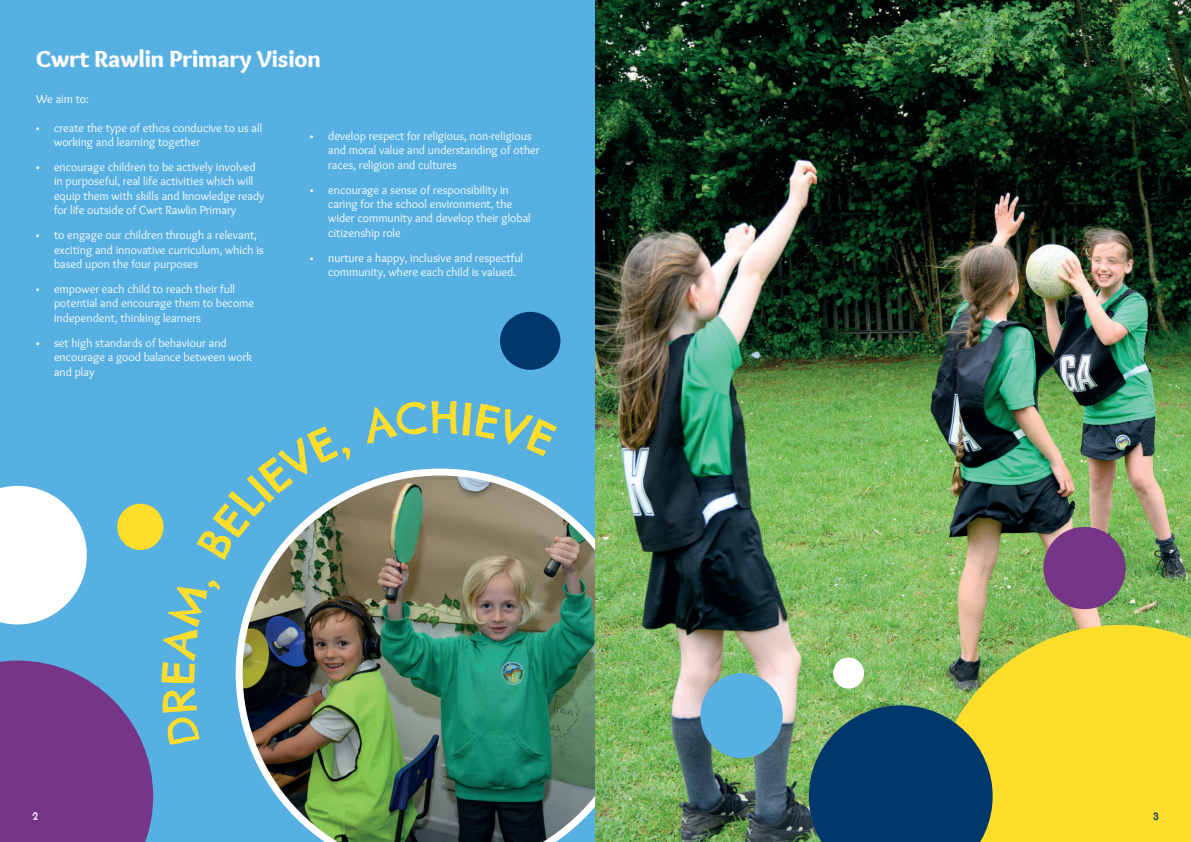
<style>
.page{position:relative;width:1191px;height:842px;background:#fff}
.page>*{position:absolute;margin:0;border:0;box-sizing:border-box;transform-origin:0 0}
.t1{font:900 24px "Overlock";color:#fff}
.t2{font:12px/14.4px "Overlock";color:#fff}
.t3{font:10px "Chelsea Market";color:#fff}
.t4{font:10px "Chelsea Market";color:#00386d}
</style>
<div class="page">
<div style="left:0;top:0;width:595px;height:842px;background:#57b0e2"></div>
<img style="left:236px;top:468px;width:359px;height:374px">
<img style="left:595px;top:0;width:596px;height:842px">
<svg style="left:0;top:660px;width:153px;height:182px;background:#724693"></svg>
<svg style="left:931px;top:625px;width:260px;height:217px;background:#ecd532"></svg>
<div style="left:700px;top:673px;width:82px;height:85px;background:#57b0e2;border-radius:50%"></div>
<div style="left:1043px;top:527px;width:82px;height:82px;background:#773587;border-radius:50%"></div>
<svg style="left:0;top:486px;width:87px;height:138px"></svg>
<div style="left:500px;top:312px;width:60px;height:58px;background:#00386d;border-radius:50%"></div>
<div style="left:833px;top:657px;width:31px;height:32px;background:#fff;border-radius:50%"></div>
<svg style="left:809px;top:705px;width:183px;height:137px;background:#1b4e68"></svg>
<div style="left:117px;top:504px;width:46px;height:46px;background:#ffdd2b;border-radius:50%"></div>
<svg style="left:236px;top:468px;width:117px;height:93px"></svg>
<h1 class="t1" style="left:36px;top:44px;width:286px">Cwrt Rawlin Primary Vision</h1>
<p class="t2" style="left:36px;top:92px;width:55px">We aim to:</p>
<p class="t2" style="left:54px;top:120px;width:210px;text-indent:-18px">• create the type of ethos conducive to us all working and learning together</p>
<p class="t2" style="left:54px;top:160px;width:212px;text-indent:-18px">• encourage children to be actively involved in purposeful, real life activities which will equip them with skills and knowledge ready for life outside of Cwrt Rawlin Primary</p>
<p class="t2" style="left:54px;top:228px;width:211px;text-indent:-18px">• to engage our children through a relevant, exciting and innovative curriculum, which is based upon the four purposes</p>
<p class="t2" style="left:54px;top:282px;width:202px;text-indent:-18px">• empower each child to reach their full potential and encourage them to become independent, thinking learners</p>
<p class="t2" style="left:54px;top:336px;width:200px;text-indent:-18px">• set high standards of behaviour and encourage a good balance between work and play</p>
<p class="t2" style="left:328px;top:129px;width:213px;text-indent:-18px">• develop respect for religious, non-religious and moral value and understanding of other races, religion and cultures</p>
<p class="t2" style="left:328px;top:182px;width:204px;text-indent:-18px">• encourage a sense of responsibility in caring for the school environment, the wider community and develop their global citizenship role</p>
<p class="t2" style="left:328px;top:251px;width:196px;text-indent:-18px">• nurture a happy, inclusive and respectful community, where each child is valued.</p>
<p class="t3" style="left:32px;top:810px;width:7px">2</p>
<p class="t4" style="left:1153px;top:810px;width:7px">3</p>
</div>
